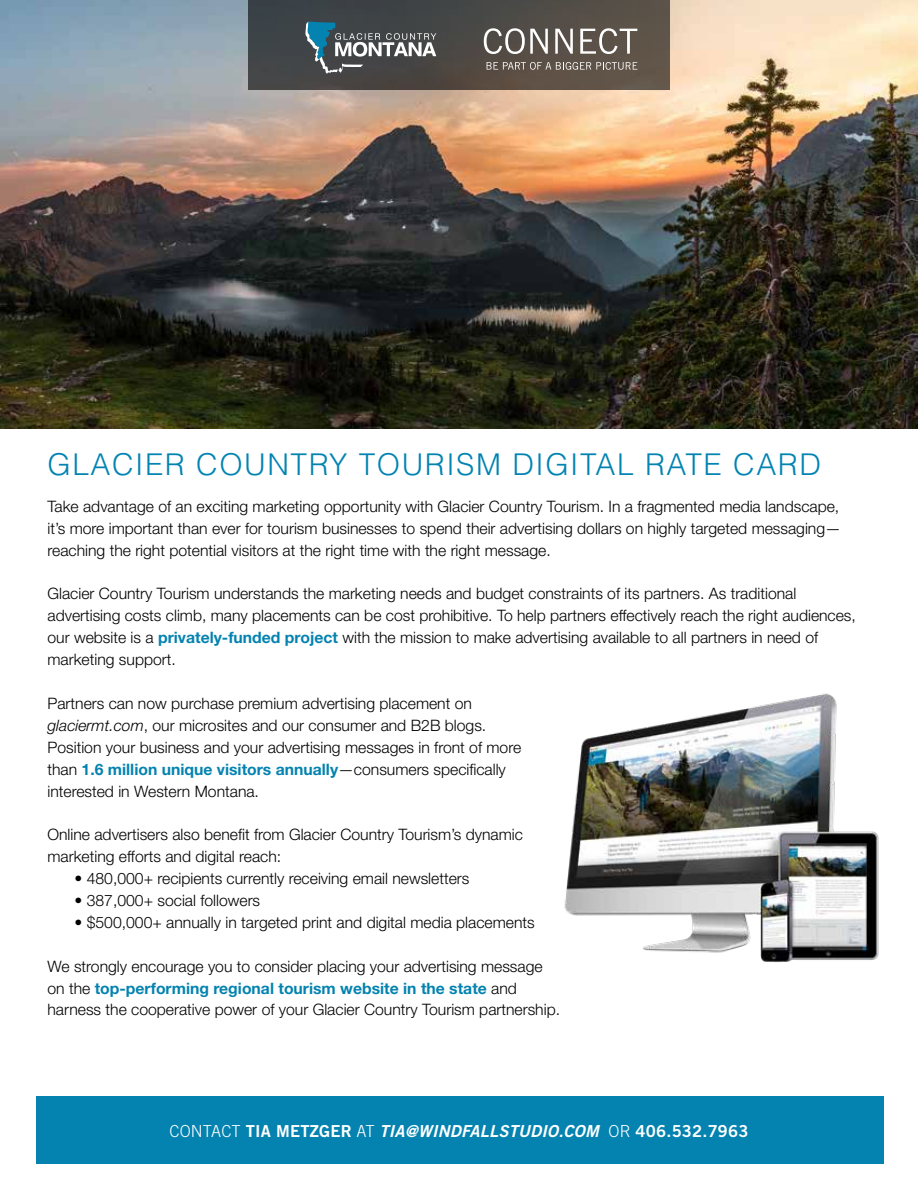
<style>
.page{position:relative;width:918px;height:1188px;background:#fff}
.page>*{position:absolute;margin:0;border:0;box-sizing:border-box;transform-origin:0 0}
.t1{font:300 30px "Helvetica";letter-spacing:.05em;color:#0283b1}
.t2{font:16.5px "Trade Gothic Bold Two";letter-spacing:.01em;color:#fff}
.t3{font:300 15.75px/21.9px "Helvetica Neue LT Std";color:#000}
.s1{font-weight:700;color:#0483b0}
.s2{font-style:italic}
.s3{font-family:"Trade Gothic";font-weight:300}
.s4{font-family:"Trade Gothic LT Std Bd 2 Obl"}
</style>
<div class="page">
<div style="left:36px;top:1096px;width:847px;height:68px;background:#0483b0"></div>
<img style="left:0;top:0;width:918px;height:428px">
<div style="left:248px;top:0;width:422px;height:90px;background:linear-gradient(to right,#383f45,#5f5347)"></div>
<svg style="left:482px;top:28px;width:155px;height:54px"></svg>
<svg style="left:303px;top:22px;width:133px;height:64px"></svg>
<img style="left:564px;top:693px;width:315px;height:269px">
<h1 class="t1" style="left:48px;top:445px;width:775px">GLACIER COUNTRY TOURISM DIGITAL RATE CARD</h1>
<p class="t3" style="left:48px;top:495px;width:795px;text-align:justify">Take advantage of an exciting marketing opportunity with Glacier Country Tourism. In a fragmented media landscape, it’s more important than ever for tourism businesses to spend their advertising dollars on highly targeted messaging— reaching the right potential visitors at the right time with the right message.</p>
<p class="t3" style="left:48px;top:583px;width:810px">Glacier Country Tourism understands the marketing needs and budget constraints of its partners. As traditional advertising costs climb, many placements can be cost prohibitive. To help partners effectively reach the right audiences, our website is a <span class="s1">privately-funded project</span> with the mission to make advertising available to all partners in need of marketing support.</p>
<p class="t3" style="left:48px;top:692px;width:475px">Partners can now purchase premium advertising placement on <span class="s2">glaciermt.com</span>, our microsites and our consumer and B2B blogs.<br>Position your business and your advertising messages in front of more than <span class="s1">1.6 million unique visitors annually</span>—consumers specifically interested in Western Montana.</p>
<p class="t3" style="left:48px;top:823px;width:477px">Online advertisers also benefit from Glacier Country Tourism’s dynamic marketing efforts and digital reach:</p>
<p class="t3" style="left:75px;top:867px;width:396px">• 480,000+ recipients currently receiving email newsletters</p>
<p class="t3" style="left:75px;top:889px;width:187px">• 387,000+ social followers</p>
<p class="t3" style="left:75px;top:911px;width:462px">• $500,000+ annually in targeted print and digital media placements</p>
<p class="t3" style="left:48px;top:955px;width:514px">We strongly encourage you to consider placing your advertising message on the <span class="s1">top-performing regional tourism website in the state</span> and harness the cooperative power of your Glacier Country Tourism partnership.</p>
<p class="t2" style="left:169px;top:1120px;width:581px"><span class="s3">CONTACT</span> TIA METZGER <span class="s3">AT</span> <span class="s4">TIA@WINDFALLSTUDIO.COM</span> <span class="s3">OR</span> 406.532.7963</p>
</div>
